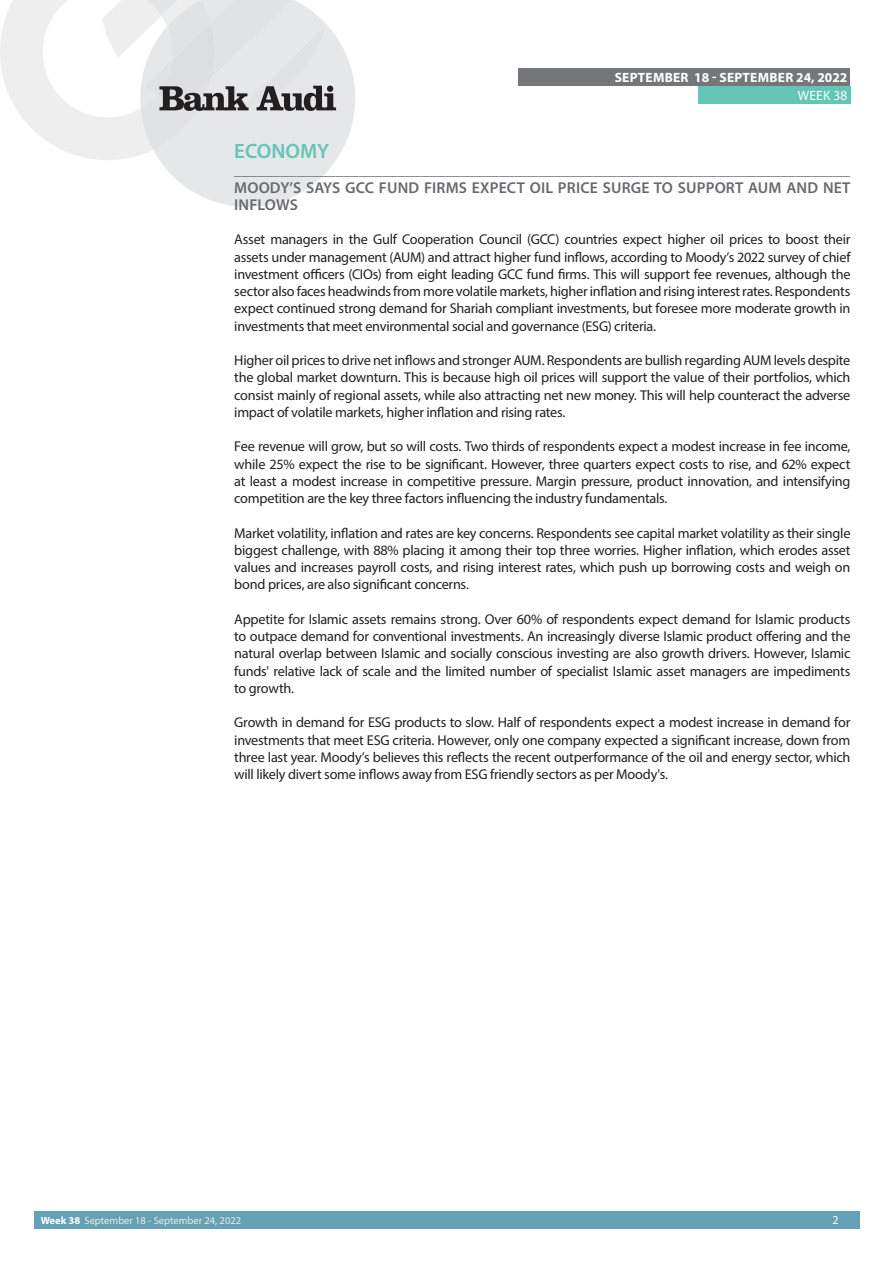
<style>
.page{position:relative;width:893px;height:1263px;background:#fff}
.page>*{position:absolute;margin:0;border:0;box-sizing:border-box;transform-origin:0 0}
.t1{font:600 20.85px "Myriad Pro";color:#62c5b6}
.t2{font:600 15.75px/17.2px "Myriad Pro";letter-spacing:.01em;color:#69696c}
.t3{font:15.6px "Myriad Pro";color:#707276}
.t4{font:14.25px/17.2px "Myriad Pro";letter-spacing:-.02em;color:#231f20;text-align:justify}
.t5{font:700 13.5px "Myriad Pro";letter-spacing:.02em;color:#fff}
.t6{font:13.5px "Myriad Pro";letter-spacing:.02em;color:#fff}
.t7{font:12px "Myriad Pro";color:#fff}
.t8{font:10.5px "Myriad Pro";color:#ecece9}
.s1{font-weight:700;color:#fff}
</style>
<div class="page">
<div style="left:35px;top:1212px;width:825px;height:17px;background:#65a1b4"></div>
<div style="left:519px;top:68px;width:331px;height:17px;background:#757679"></div>
<div style="left:698px;top:86px;width:152px;height:17px;background:#62c5b6"></div>
<svg style="left:0;top:0;width:355px;height:207px"></svg>
<p class="t5" style="left:615px;top:68px;width:234px">SEPTEMBER 18 - SEPTEMBER 24, 2022</p>
<p class="t6" style="left:798px;top:87px;width:51px">WEEK 38</p>
<h1 class="t1" style="left:234px;top:138px;width:96px">ECONOMY</h1>
<p class="t3" style="left:234px;top:161px;width:617px">_______________________________________________________________________________</p>
<p class="t2" style="left:234px;top:178px;width:618px">MOODY’S SAYS GCC FUND FIRMS EXPECT OIL PRICE SURGE TO SUPPORT AUM AND NET<br>INFLOWS</p>
<p class="t4" style="left:234px;top:231px;width:618px">Asset managers in the Gulf Cooperation Council (GCC) countries expect higher oil prices to boost their assets under management (AUM) and attract higher fund inflows, according to Moody’s 2022 survey of chief investment officers (CIOs) from eight leading GCC fund firms. This will support fee revenues, although the sector also faces headwinds from more volatile markets, higher inflation and rising interest rates. Respondents expect continued strong demand for Shariah compliant investments, but foresee more moderate growth in investments that meet environmental social and governance (ESG) criteria.</p>
<p class="t4" style="left:234px;top:352px;width:618px">Higher oil prices to drive net inflows and stronger AUM. Respondents are bullish regarding AUM levels despite the global market downturn. This is because high oil prices will support the value of their portfolios, which consist mainly of regional assets, while also attracting net new money. This will help counteract the adverse impact of volatile markets, higher inflation and rising rates.</p>
<p class="t4" style="left:234px;top:438px;width:618px">Fee revenue will grow, but so will costs. Two thirds of respondents expect a modest increase in fee income, while 25% expect the rise to be significant. However, three quarters expect costs to rise, and 62% expect at least a modest increase in competitive pressure. Margin pressure, product innovation, and intensifying competition are the key three factors influencing the industry fundamentals.</p>
<p class="t4" style="left:234px;top:524px;width:618px">Market volatility, inflation and rates are key concerns. Respondents see capital market volatility as their single biggest challenge, with 88% placing it among their top three worries. Higher inflation, which erodes asset values and increases payroll costs, and rising interest rates, which push up borrowing costs and weigh on bond prices, are also significant concerns.</p>
<p class="t4" style="left:234px;top:610px;width:618px">Appetite for Islamic assets remains strong. Over 60% of respondents expect demand for Islamic products to outpace demand for conventional investments. An increasingly diverse Islamic product offering and the natural overlap between Islamic and socially conscious investing are also growth drivers. However, Islamic funds' relative lack of scale and the limited number of specialist Islamic asset managers are impediments to growth.</p>
<p class="t4" style="left:234px;top:714px;width:618px">Growth in demand for ESG products to slow. Half of respondents expect a modest increase in demand for investments that meet ESG criteria. However, only one company expected a significant increase, down from three last year. Moody’s believes this reflects the recent outperformance of the oil and energy sector, which will likely divert some inflows away from ESG friendly sectors as per Moody's.</p>
<p class="t8" style="left:41px;top:1214px;width:202px"><span class="s1">Week 38</span> September 18 - September 24, 2022</p>
<p class="t7" style="left:832px;top:1213px;width:8px">2</p>
</div>
